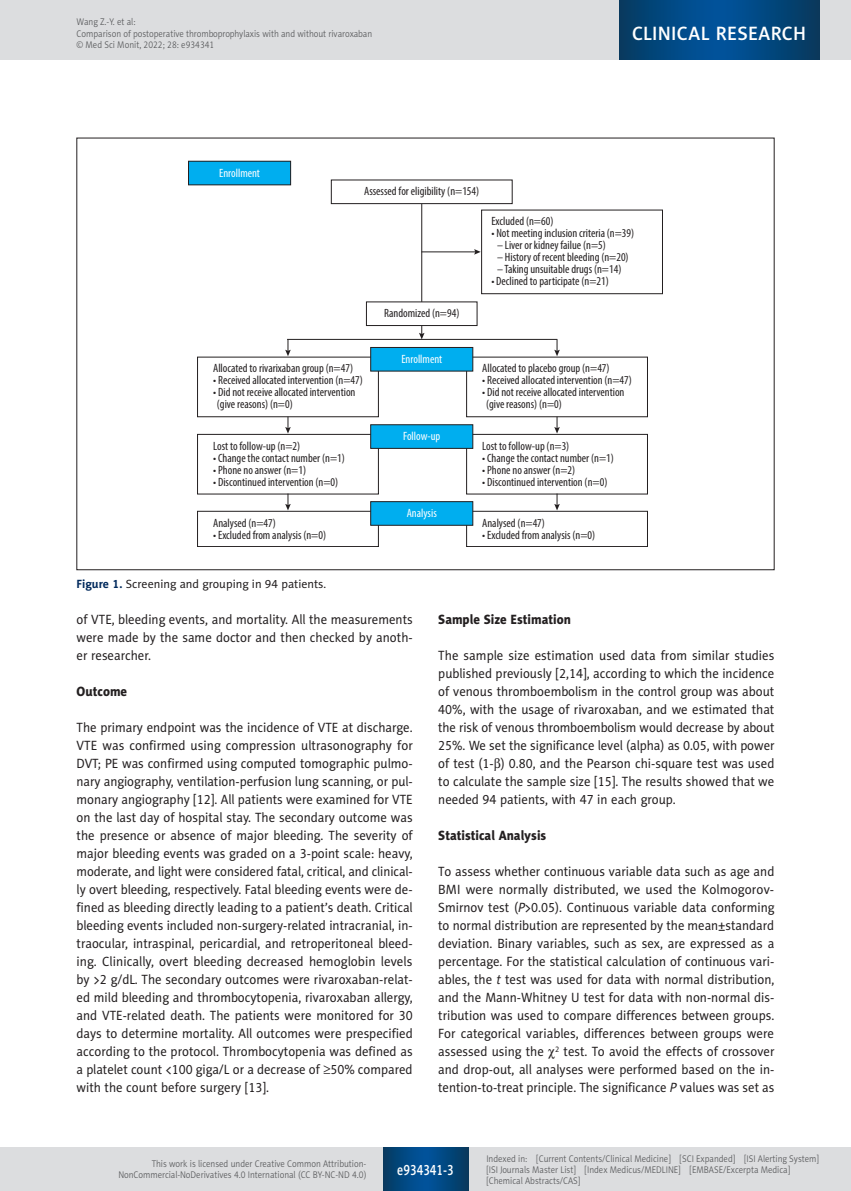
<style>
.page{position:relative;width:851px;height:1191px;background:#fff}
.page>*{position:absolute;margin:0;border:0;box-sizing:border-box;transform-origin:0 0}
.t1{font:19.5px "Naomi Sans EFN Medium";letter-spacing:.015em;color:#fff}
.MSM_e-PAGINA{font:15px "Naomi Sans EFN Medium";color:#fff;scale:.8 1}
.MSM_Body{font:13.5px/18px "Naomi Sans EFN";color:#231f20;text-align:justify;scale:.95 1}
.MSM_Headline_2{font:13.5px "Naomi Sans EFN Heavy";color:#231f20;scale:.95 1}
.t2{font:condensed 12px/12px "Myriad Pro";color:#231f20}
.MSM_Rycina_tytul{font:12px "Naomi Sans EFN";color:#231f20}
.t3{font:condensed 12px "Myriad Pro";color:#fff}
.MSM_pagina_zywa{font:9.75px/11.2px "Naomi Sans EFN Light";color:#57585a;scale:.9 1}
.MSM_pagina_sygnatura{font:9.75px "Naomi Sans EFN Light";color:#57585a;scale:.9 1}
.s1{font-weight:700;color:#00295c}
.s2{font-family:"Standard Sym L"}
.s3{font-style:italic}
</style>
<div class="page">
<div style="left:188px;top:161px;width:102px;height:24px;background:#00aeef"></div>
<div style="left:188px;top:161px;width:103px;height:24px;border:1px solid #231f20"></div>
<div style="left:331px;top:180px;width:181px;height:24px;border:1px solid #231f20"></div>
<div style="left:366px;top:301px;width:111px;height:25px;border:1px solid #231f20"></div>
<div style="left:197px;top:357px;width:182px;height:60px;border:1px solid #231f20"></div>
<svg style="left:421px;top:203px;width:227px;height:213px"></svg>
<svg style="left:419px;top:333px;width:5px;height:6px"></svg>
<svg style="left:285px;top:340px;width:6px;height:16px"></svg>
<svg style="left:554px;top:339px;width:5px;height:17px"></svg>
<hr style="left:421px;top:251px;width:55px;height:1px;background:#231f20">
<svg style="left:474px;top:249px;width:6px;height:6px"></svg>
<div style="left:370px;top:347px;width:103px;height:24px;background:#00aeef;border:1px solid #231f20"></div>
<div style="left:197px;top:434px;width:182px;height:60px;border:1px solid #231f20"></div>
<div style="left:197px;top:511px;width:182px;height:36px;border:1px solid #231f20"></div>
<svg style="left:285px;top:416px;width:363px;height:131px"></svg>
<div style="left:370px;top:501px;width:103px;height:24px;background:#00aeef;border:1px solid #231f20"></div>
<hr style="left:287px;top:339px;width:270px;height:1px;background:#231f20">
<div style="left:0;top:1148px;width:850px;height:43px;background:#dcdddf"></div>
<svg style="left:383px;top:1147px;width:85px;height:43px;background:#02477e"></svg>
<div style="left:0;top:0;width:850px;height:60px;background:#dcdddf"></div>
<svg style="left:619px;top:0;width:200px;height:60px;background:#02477e"></svg>
<p class="MSM_pagina_zywa" style="left:77px;top:16px;width:330px">Wang Z.-Y. et al:<br>Comparison of postoperative thromboprophylaxis with and without rivaroxaban</p>
<p class="MSM_pagina_sygnatura" style="left:77px;top:39px;width:154px">© Med Sci Monit, 2022; 28: e934341</p>
<h1 class="t1" style="left:632px;top:22px;width:175px">CLINICAL RESEARCH</h1>
<p class="t3" style="left:219px;top:165px;width:42px">Enrollment</p>
<p class="t2" style="left:364px;top:185px;width:117px">Assessed for eligibility (n=154)</p>
<p class="t2" style="left:384px;top:307px;width:77px">Randomized (n=94)</p>
<p class="t2" style="left:491px;top:215px;width:63px">Excluded (n=60)</p>
<p class="t2" style="left:491px;top:227px;width:144px">• Not meeting inclusion criteria (n=39)</p>
<p class="t2" style="left:497px;top:239px;width:110px">– Liver or kidney failue (n=5)</p>
<p class="t2" style="left:497px;top:251px;width:133px">– History of recent bleeding (n=20)</p>
<p class="t2" style="left:497px;top:263px;width:126px">– Taking unsuitable drugs (n=14)</p>
<p class="t2" style="left:491px;top:275px;width:119px">• Declined to participate (n=21)</p>
<p class="t2" style="left:213px;top:362px;width:141px">Allocated to rivarixaban group (n=47)</p>
<p class="t2" style="left:213px;top:374px;width:151px">• Received allocated intervention (n=47)</p>
<p class="t2" style="left:217px;top:386px;width:140px;text-indent:-4px">• Did not receive allocated intervention (give reasons) (n=0)</p>
<p class="t3" style="left:401px;top:351px;width:42px">Enrollment</p>
<p class="t2" style="left:482px;top:362px;width:129px">Allocated to placebo group (n=47)</p>
<p class="t2" style="left:482px;top:374px;width:151px">• Received allocated intervention (n=47)</p>
<p class="t2" style="left:486px;top:386px;width:140px;text-indent:-4px">• Did not receive allocated intervention (give reasons) (n=0)</p>
<p class="t2" style="left:213px;top:439px;width:89px">Lost to follow-up (n=2)</p>
<p class="t2" style="left:213px;top:451px;width:133px">• Change the contact number (n=1)</p>
<p class="t2" style="left:213px;top:463px;width:94px">• Phone no answer (n=1)</p>
<p class="t2" style="left:213px;top:475px;width:127px">• Discontinued intervention (n=0)</p>
<p class="t3" style="left:403px;top:429px;width:39px">Follow-up</p>
<p class="t2" style="left:482px;top:439px;width:89px">Lost to follow-up (n=3)</p>
<p class="t2" style="left:482px;top:451px;width:133px">• Change the contact number (n=1)</p>
<p class="t2" style="left:482px;top:463px;width:94px">• Phone no answer (n=2)</p>
<p class="t2" style="left:482px;top:475px;width:127px">• Discontinued intervention (n=0)</p>
<p class="t2" style="left:213px;top:516px;width:64px">Analysed (n=47)</p>
<p class="t2" style="left:213px;top:528px;width:114px">• Excluded from analysis (n=0)</p>
<p class="t3" style="left:406px;top:506px;width:32px">Analysis</p>
<p class="t2" style="left:482px;top:516px;width:64px">Analysed (n=47)</p>
<p class="t2" style="left:482px;top:528px;width:114px">• Excluded from analysis (n=0)</p>
<p class="MSM_Rycina_tytul" style="left:77px;top:577px;width:251px"><span class="s1">Figure 1.</span> Screening and grouping in 94 patients.</p>
<p class="MSM_Body" style="left:77px;top:610px;width:355px">of VTE, bleeding events, and mortality. All the measurements were made by the same doctor and then checked by anoth&shy;er researcher.</p>
<p class="MSM_Headline_2" style="left:77px;top:683px;width:55px">Outcome</p>
<p class="MSM_Body" style="left:77px;top:718px;width:355px">The primary endpoint was the incidence of VTE at discharge.<br>VTE was confirmed using compression ultrasonography for DVT; PE was confirmed using computed tomographic pulmo&shy;nary angiography, ventilation-perfusion lung scanning, or pul&shy;monary angiography [12]. All patients were examined for VTE on the last day of hospital stay. The secondary outcome was the presence or absence of major bleeding. The severity of major bleeding events was graded on a 3-point scale: heavy, moderate, and light were considered fatal, critical, and clinical&shy;ly overt bleeding, respectively. Fatal bleeding events were de&shy;fined as bleeding directly leading to a patient’s death. Critical bleeding events included non-surgery-related intracranial, in&shy;traocular, intraspinal, pericardial, and retroperitoneal bleed&shy;ing. Clinically, overt bleeding decreased hemoglobin levels by &gt;2 g/dL. The secondary outcomes were rivaroxaban-relat&shy;ed mild bleeding and thrombocytopenia, rivaroxaban allergy, and VTE-related death. The patients were monitored for 30 days to determine mortality. All outcomes were prespecified according to the protocol. Thrombocytopenia was defined as a platelet count &lt;100 giga/L or a decrease of <span class="s2">³</span>50% compared with the count before surgery [13].</p>
<p class="MSM_Headline_2" style="left:438px;top:611px;width:141px">Sample Size Estimation</p>
<p class="MSM_Body" style="left:438px;top:646px;width:355px">The sample size estimation used data from similar studies published previously [2,14], according to which the incidence of venous thromboembolism in the control group was about 40%, with the usage of rivaroxaban, and we estimated that the risk of venous thromboembolism would decrease by about 25%. We set the significance level (alpha) as 0.05, with power of test (1-<span class="s2">b</span>) 0.80, and the Pearson chi-square test was used to calculate the sample size [15]. The results showed that we needed 94 patients, with 47 in each group.</p>
<p class="MSM_Headline_2" style="left:438px;top:827px;width:115px">Statistical Analysis</p>
<p class="MSM_Body" style="left:438px;top:862px;width:355px">To assess whether continuous variable data such as age and BMI were normally distributed, we used the Kolmogorov-Smirnov test (<span class="s3">P</span>&gt;0.05). Continuous variable data conforming to normal distribution are represented by the mean±standard deviation. Binary variables, such as sex, are expressed as a percentage. For the statistical calculation of continuous vari&shy;ables, the <span class="s3">t</span> test was used for data with normal distribution, and the Mann-Whitney U test for data with non-normal dis&shy;tribution was used to compare differences between groups.<br>For categorical variables, differences between groups were assessed using the <span class="s2">c</span><sup>2</sup> test. To avoid the effects of crossover and drop-out, all analyses were performed based on the in&shy;tention-to-treat principle. The significance <span class="s3">P</span> values was set as</p>
<p class="MSM_pagina_zywa" style="left:118px;top:1158px;width:277px;text-align:right">This work is licensed under Creative Common Attribution-<br>NonCommercial-NoDerivatives 4.0 International (CC BY-NC-ND 4.0)</p>
<p class="MSM_e-PAGINA" style="left:397px;top:1160px;width:72px">e934341-3</p>
<p class="MSM_pagina_zywa" style="left:486px;top:1152px;width:371px">Indexed in: [Current Contents/Clinical Medicine] [SCI Expanded] [ISI Alerting System] [ISI Journals Master List] [Index Medicus/MEDLINE] [EMBASE/Excerpta Medica] [Chemical Abstracts/CAS]</p>
</div>
